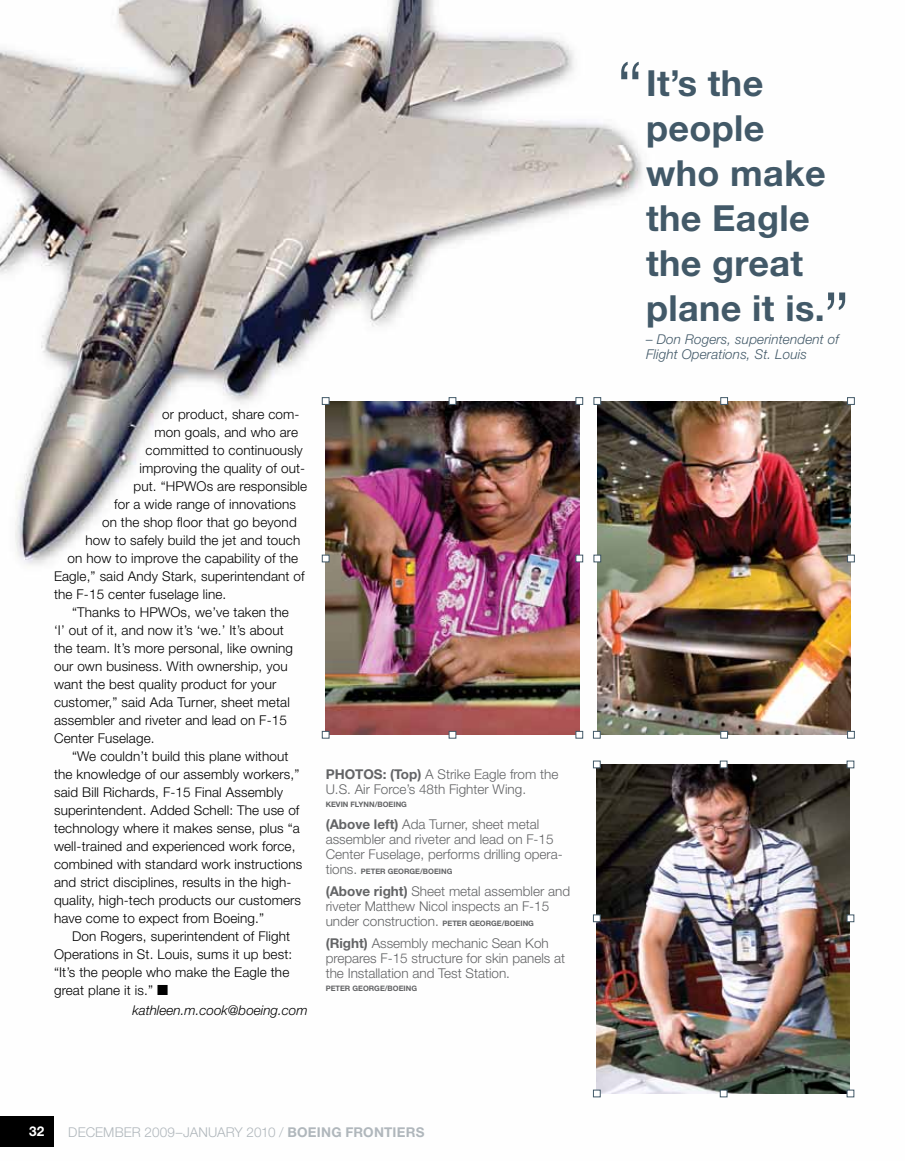
<style>
.page{position:relative;width:905px;height:1161px;background:#fff}
.page>*{position:absolute;margin:0;border:0;box-sizing:border-box;transform-origin:0 0}
.t1{font:300 72px "Helvetica Neue";color:#425968}
.t2{font:700 36px/45px "Helvetica Neue";letter-spacing:.01em;color:#425968}
.t3{font:300 13.5px "Helvetica Neue";letter-spacing:.01em;color:#000}
.t4{font:300 13.5px/15px "Helvetica Neue";color:#636466}
.t5{font:italic 300 13.5px/15px "Helvetica Neue";letter-spacing:.01em;color:#425968}
.t6{font:300 13.5px "Helvetica Neue";color:#b0b7bc}
.t7{font:italic 300 13.5px "Helvetica Neue";color:#000}
.t8{font:700 13.5px "Helvetica Neue";color:#fff}
.t9{font:700 7.5px "Helvetica Neue";color:#636466}
.s1{font-weight:700}
.s2{font-weight:300;font-size:13.5px}
.s3{font-weight:700;font-size:7.5px}
</style>
<div class="page">
<img style="left:0;top:0;width:855px;height:1098px">
<div style="left:0;top:1116px;width:54px;height:31px;background:#000"></div>
<img style="left:326px;top:401px;width:253px;height:334px">
<div style="left:322px;top:397px;width:7px;height:8px;background:#fff;border:1px solid #425968"></div>
<div style="left:322px;top:555px;width:7px;height:7px;background:#fff;border:1px solid #425968"></div>
<div style="left:575px;top:555px;width:8px;height:7px;background:#fff;border:1px solid #425968"></div>
<div style="left:575px;top:397px;width:8px;height:8px;background:#fff;border:1px solid #425968"></div>
<div style="left:575px;top:731px;width:8px;height:8px;background:#fff;border:1px solid #425968"></div>
<div style="left:322px;top:731px;width:7px;height:8px;background:#fff;border:1px solid #425968"></div>
<div style="left:449px;top:731px;width:7px;height:8px;background:#fff;border:1px solid #425968"></div>
<div style="left:449px;top:397px;width:7px;height:8px;background:#fff;border:1px solid #425968"></div>
<img style="left:597px;top:401px;width:253px;height:334px">
<div style="left:593px;top:397px;width:8px;height:8px;background:#fff;border:1px solid #425968"></div>
<div style="left:593px;top:555px;width:8px;height:7px;background:#fff;border:1px solid #425968"></div>
<div style="left:847px;top:555px;width:7px;height:7px;background:#fff;border:1px solid #425968"></div>
<div style="left:847px;top:397px;width:7px;height:8px;background:#fff;border:1px solid #425968"></div>
<div style="left:847px;top:731px;width:7px;height:8px;background:#fff;border:1px solid #425968"></div>
<div style="left:593px;top:731px;width:7px;height:8px;background:#fff;border:1px solid #425968"></div>
<div style="left:720px;top:731px;width:7px;height:8px;background:#fff;border:1px solid #425968"></div>
<div style="left:720px;top:397px;width:7px;height:8px;background:#fff;border:1px solid #425968"></div>
<img style="left:596px;top:764px;width:253px;height:330px">
<div style="left:593px;top:761px;width:7px;height:7px;background:#fff;border:1px solid #425968"></div>
<div style="left:593px;top:915px;width:7px;height:7px;background:#fff;border:1px solid #425968"></div>
<div style="left:846px;top:915px;width:8px;height:7px;background:#fff;border:1px solid #425968"></div>
<div style="left:846px;top:761px;width:8px;height:7px;background:#fff;border:1px solid #425968"></div>
<div style="left:846px;top:1090px;width:8px;height:7px;background:#fff;border:1px solid #425968"></div>
<div style="left:593px;top:1090px;width:7px;height:7px;background:#fff;border:1px solid #425968"></div>
<div style="left:720px;top:1090px;width:7px;height:7px;background:#fff;border:1px solid #425968"></div>
<div style="left:720px;top:761px;width:7px;height:7px;background:#fff;border:1px solid #425968"></div>
<p class="t3" style="left:162px;top:406px;width:139px">or product, share com-</p>
<p class="t3" style="left:154px;top:424px;width:145px">mon goals, and who are</p>
<p class="t3" style="left:145px;top:442px;width:159px">committed to continuously</p>
<p class="t3" style="left:139px;top:460px;width:167px">improving the quality of out-</p>
<p class="t3" style="left:133px;top:478px;width:175px">put. “HPWOs are responsible</p>
<p class="t3" style="left:114px;top:496px;width:183px">for a wide range of innovations</p>
<p class="t3" style="left:102px;top:514px;width:196px">on the shop floor that go beyond</p>
<p class="t3" style="left:86px;top:532px;width:216px">how to safely build the jet and touch</p>
<p class="t3" style="left:68px;top:550px;width:232px">on how to improve the capability of the</p>
<p class="t3" style="left:54px;top:568px;width:252px">Eagle,” said Andy Stark, superintendant of</p>
<p class="t3" style="left:54px;top:586px;width:174px">the F-15 center fuselage line.</p>
<p class="t3" style="left:72px;top:604px;width:218px">“Thanks to HPWOs, we’ve taken the</p>
<p class="t3" style="left:54px;top:622px;width:231px">‘I’ out of it, and now it’s ‘we.’ It’s about</p>
<p class="t3" style="left:54px;top:640px;width:240px">the team. It’s more personal, like owning</p>
<p class="t3" style="left:54px;top:658px;width:235px">our own business. With ownership, you</p>
<p class="t3" style="left:54px;top:676px;width:224px">want the best quality product for your</p>
<p class="t3" style="left:54px;top:694px;width:237px">customer,” said Ada Turner, sheet metal</p>
<p class="t3" style="left:54px;top:712px;width:234px">assembler and riveter and lead on F-15</p>
<p class="t3" style="left:54px;top:730px;width:102px">Center Fuselage.</p>
<p class="t3" style="left:72px;top:748px;width:218px">“We couldn’t build this plane without</p>
<p class="t3" style="left:54px;top:766px;width:247px">the knowledge of our assembly workers,”</p>
<p class="t3" style="left:54px;top:784px;width:230px">said Bill Richards, F-15 Final Assembly</p>
<p class="t3" style="left:54px;top:802px;width:247px">superintendent. Added Schell: The use of</p>
<p class="t3" style="left:54px;top:820px;width:247px">technology where it makes sense, plus “a</p>
<p class="t3" style="left:54px;top:838px;width:243px">well-trained and experienced work force,</p>
<p class="t3" style="left:54px;top:856px;width:250px">combined with standard work instructions</p>
<p class="t3" style="left:54px;top:874px;width:239px">and strict disciplines, results in the high-</p>
<p class="t3" style="left:54px;top:892px;width:248px">quality, high-tech products our customers</p>
<p class="t3" style="left:54px;top:910px;width:211px">have come to expect from Boeing.”</p>
<p class="t3" style="left:72px;top:928px;width:220px">Don Rogers, superintendent of Flight</p>
<p class="t3" style="left:54px;top:946px;width:240px">Operations in St. Louis, sums it up best:</p>
<p class="t3" style="left:54px;top:964px;width:237px">“It’s the people who make the Eagle the</p>
<p class="t3" style="left:54px;top:982px;width:116px">great plane it is.” ■</p>
<p class="t7" style="left:132px;top:1002px;width:177px">kathleen.m.cook@boeing.com</p>
<p class="t4" style="left:326px;top:766px;width:234px"><span class="s1">PHOTOS: (Top)</span> A Strike Eagle from the<br>U.S. Air Force’s 48th Fighter Wing.</p>
<p class="t9" style="left:326px;top:800px;width:35px">Kevin Flynn</p>
<p class="t9" style="left:375px;top:800px;width:14px">/Boeing</p>
<p class="t4" style="left:326px;top:816px;width:239px"><span class="s1">(Above left)</span> Ada Turner, sheet metal assembler and riveter and lead on F-15<br>Center Fuselage, performs drilling opera-</p>
<p class="t9" style="left:326px;top:867px;width:109px"><span class="s2">tions.</span> PETER GEORGE/Boeing</p>
<p class="t4" style="left:326px;top:883px;width:246px"><span class="s1">(Above right)</span> Sheet metal assembler and riveter Matthew Nicol inspects an F-15 under construction. <span class="s3">PETER GEORGE/Boeing</span></p>
<p class="t4" style="left:326px;top:935px;width:241px"><span class="s1">(Right)</span> Assembly mechanic Sean Koh prepares F-15 structure for skin panels at the Installation and Test Station.</p>
<p class="t9" style="left:326px;top:984px;width:73px">PETER GEORGE/Boeing</p>
<p class="t8" style="left:29px;top:1123px;width:17px">32</p>
<p class="t6" style="left:68px;top:1124px;width:357px">DECEMBER 2009–JANUARY 2010 / <span class="s1">BOEING FRONTIERS</span></p>
<h1 class="t1" style="left:616px;top:44px;width:28px">“</h1>
<h2 class="t2" style="left:646px;top:60px;width:181px">It’s the people who make the Eagle the great plane it is.</h2>
<p class="t5" style="left:646px;top:332px;width:194px">– Don Rogers, superintendent of<br>Flight Operations, St. Louis</p>
<h1 class="t1" style="left:823px;top:274px;width:28px">”</h1>
</div>
